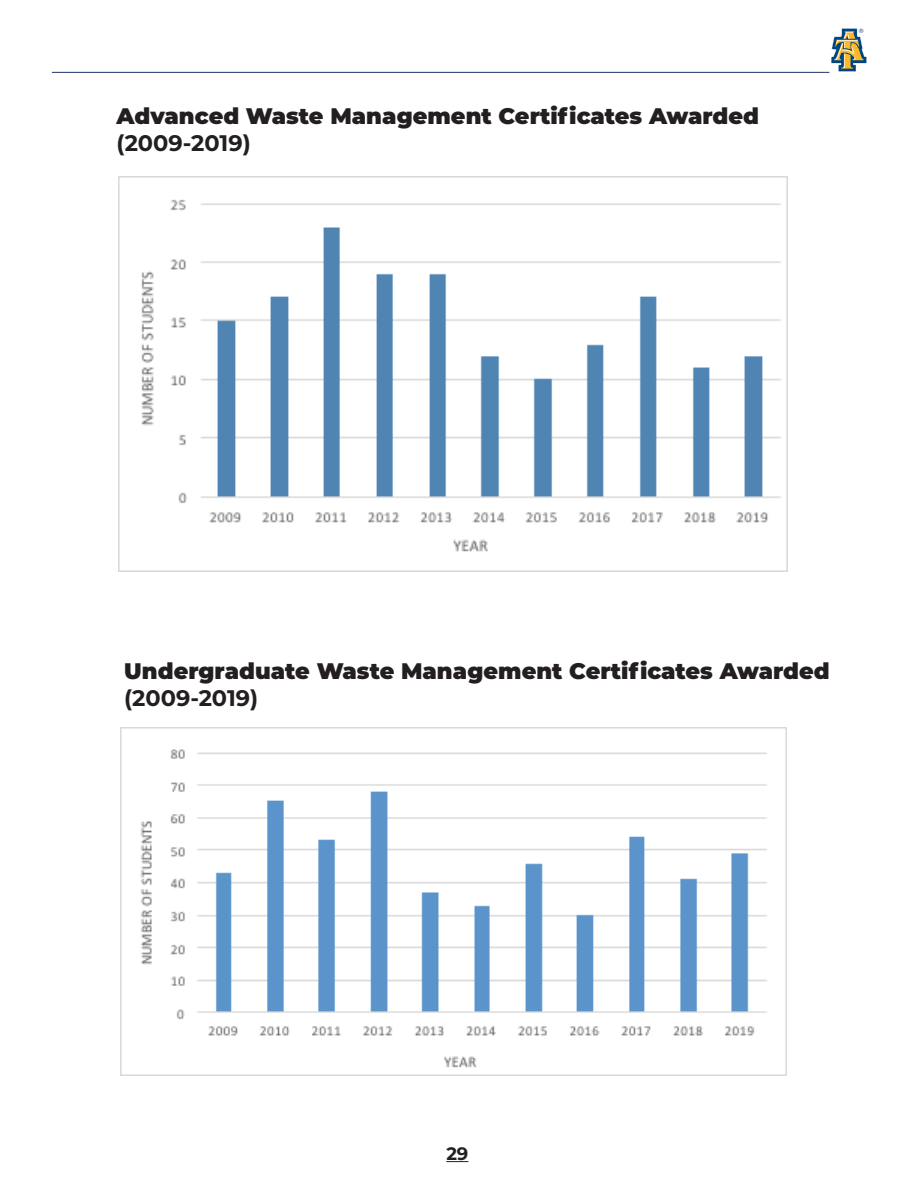
<style>
.page{position:relative;width:918px;height:1188px;background:#fff}
.page>*{position:absolute;margin:0;border:0;box-sizing:border-box;transform-origin:0 0}
.t1{font:900 22.5px "Montserrat";color:#231f20}
.t2{font:700 22.5px "Montserrat";color:#231f20}
.t3{font:700 18px "Montserrat";color:#231f20}
.t4{font:6px "Helvetica";color:#1c366c}
</style>
<div class="page">
<svg style="left:446px;top:1161px;width:22px;height:1px"></svg>
<hr style="left:52px;top:72px;width:777px;height:1px;background:#1c366c">
<svg style="left:831px;top:28px;width:36px;height:44px"></svg>
<img style="left:118px;top:176px;width:670px;height:395px">
<img style="left:121px;top:728px;width:666px;height:348px">
<p class="t1" style="left:117px;top:99px;width:644px">Advanced Waste Management Certificates Awarded</p>
<p class="t2" style="left:117px;top:127px;width:136px">(2009-2019)</p>
<p class="t4" style="left:859px;top:26px;width:6px">®</p>
<p class="t1" style="left:124px;top:655px;width:707px">Undergraduate Waste Management Certificates Awarded</p>
<p class="t2" style="left:124px;top:682px;width:136px">(2009-2019)</p>
<p class="t3" style="left:446px;top:1140px;width:24px">29</p>
</div>
